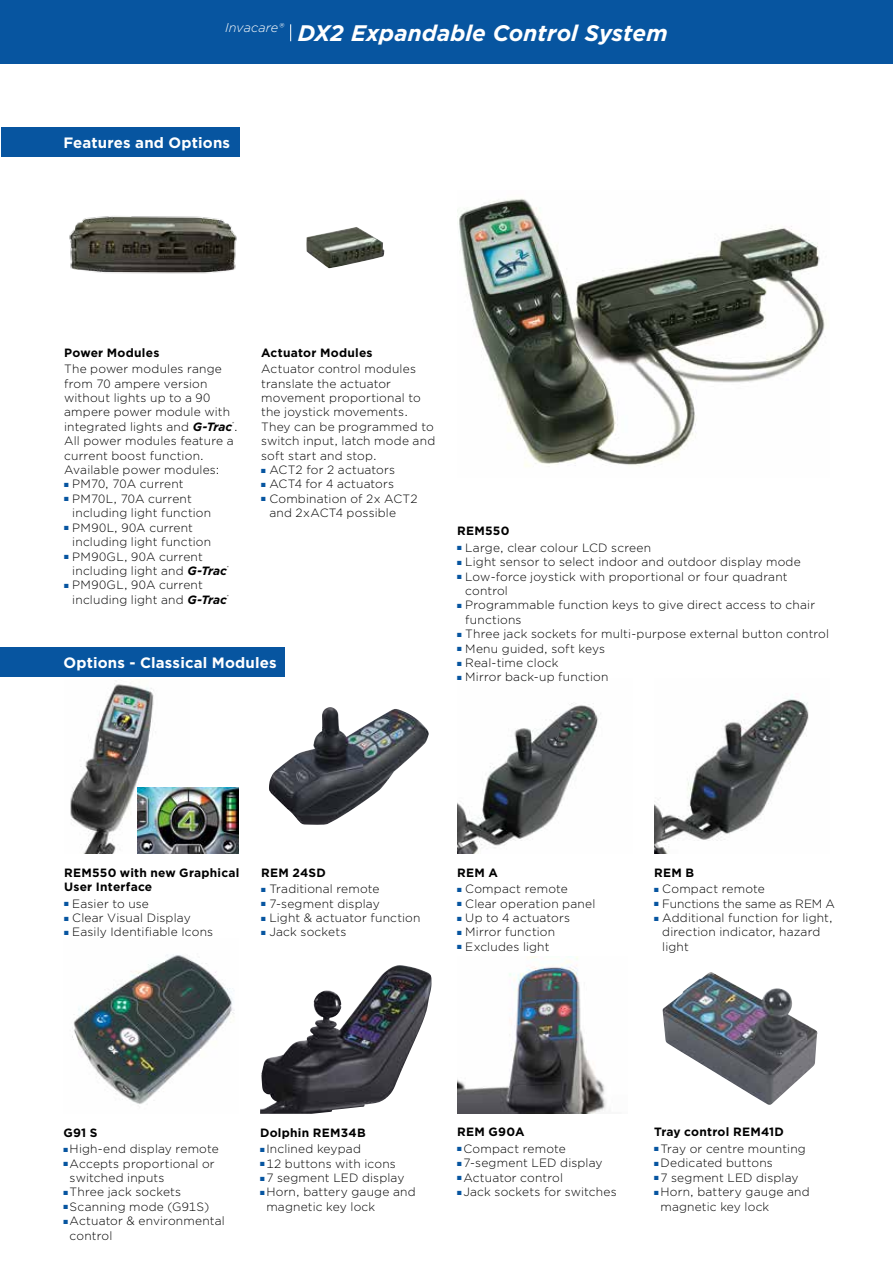
<style>
.page{position:relative;width:893px;height:1263px;background:#fff}
.page>*{position:absolute;margin:0;border:0;box-sizing:border-box;transform-origin:0 0}
.t1{font:italic 700 22.5px "Gotham";color:#fff}
.t2{font:700 15px "Gotham";letter-spacing:.01em;color:#fff}
.t3{font:300 12px/14.4px "Gotham";letter-spacing:.015em;color:#000}
.t4{font:700 12px/14.4px "Gotham";letter-spacing:.02em;color:#000}
.t5{font:300 12px "Gotham";letter-spacing:-.005em;color:#000}
.t6{font:italic 700 4.35px "Gotham";color:#000}
.s1{font-weight:700;font-style:italic}
.s2{color:#0755a0}
</style>
<div class="page">
<img style="left:457px;top:956px;width:149px;height:157px">
<img style="left:457px;top:198px;width:369px;height:269px">
<div style="left:0;top:0;width:893px;height:64px;background:#0755a0"></div>
<img style="left:306px;top:227px;width:78px;height:41px">
<img style="left:69px;top:216px;width:168px;height:58px">
<div style="left:1px;top:128px;width:238px;height:29px;background:#0755a0"></div>
<img style="left:269px;top:707px;width:160px;height:118px">
<img style="left:654px;top:695px;width:155px;height:159px">
<img style="left:457px;top:703px;width:144px;height:151px">
<div style="left:0;top:647px;width:284px;height:30px;background:#0755a0"></div>
<img style="left:72px;top:954px;width:163px;height:150px">
<img style="left:260px;top:965px;width:172px;height:149px">
<img style="left:662px;top:972px;width:155px;height:133px">
<img style="left:70px;top:683px;width:119px;height:171px">
<img style="left:138px;top:787px;width:101px;height:66px">
<svg style="left:290px;top:24px;width:1px;height:17px"></svg>
<h1 class="t1" style="left:225px;top:18px;width:444px"><sup>Invacare®</sup> DX2 Expandable Control System</h1>
<p class="t2" style="left:63px;top:133px;width:168px">Features and Options</p>
<p class="t4" style="left:64px;top:345px;width:97px">Power Modules</p>
<p class="t3" style="left:64px;top:361px;width:175px">The power modules range from 70 ampere version without lights up to a 90 ampere power module with integrated lights and <span class="s1">G-Trac</span> .</p>
<p class="t6" style="left:232px;top:421px;width:3px">®</p>
<p class="t3" style="left:64px;top:433px;width:171px">All power modules feature a current boost function.<br>Available power modules:</p>
<p class="t3" style="left:64px;top:477px;width:121px"><span class="s2">■</span> PM70, 70A current</p>
<p class="t3" style="left:72px;top:491px;width:140px;text-indent:-8px"><span class="s2">■</span> PM70L, 70A current including light function</p>
<p class="t3" style="left:72px;top:520px;width:140px;text-indent:-8px"><span class="s2">■</span> PM90L, 90A current including light function</p>
<p class="t3" style="left:72px;top:549px;width:156px;text-indent:-8px"><span class="s2">■</span> PM90GL, 90A current including light and <span class="s1">G-Trac</span></p>
<p class="t6" style="left:227px;top:565px;width:3px">®</p>
<p class="t3" style="left:72px;top:577px;width:156px;text-indent:-8px"><span class="s2">■</span> PM90GL, 90A current including light and <span class="s1">G-Trac</span></p>
<p class="t6" style="left:227px;top:594px;width:3px">®</p>
<p class="t4" style="left:261px;top:345px;width:113px">Actuator Modules</p>
<p class="t3" style="left:261px;top:361px;width:176px">Actuator control modules translate the actuator movement proportional to the joystick movements.<br>They can be programmed to switch input, latch mode and soft start and stop.</p>
<p class="t3" style="left:261px;top:462px;width:135px"><span class="s2">■</span> ACT2 for 2 actuators</p>
<p class="t3" style="left:261px;top:477px;width:134px"><span class="s2">■</span> ACT4 for 4 actuators</p>
<p class="t3" style="left:269px;top:491px;width:150px;text-indent:-8px"><span class="s2">■</span> Combination of 2x ACT2 and 2xACT4 possible</p>
<p class="t2" style="left:63px;top:652px;width:215px">Options - Classical Modules</p>
<p class="t4" style="left:457px;top:524px;width:54px">REM550</p>
<p class="t3" style="left:457px;top:540px;width:195px"><span class="s2">■</span> Large, clear colour LCD screen</p>
<p class="t3" style="left:457px;top:554px;width:345px"><span class="s2">■</span> Light sensor to select indoor and outdoor display mode</p>
<p class="t3" style="left:465px;top:569px;width:324px;text-indent:-8px"><span class="s2">■</span> Low-force joystick with proportional or four quadrant control</p>
<p class="t3" style="left:465px;top:598px;width:351px;text-indent:-8px"><span class="s2">■</span> Programmable function keys to give direct access to chair functions</p>
<p class="t3" style="left:457px;top:626px;width:373px"><span class="s2">■</span> Three jack sockets for multi-purpose external button control</p>
<p class="t3" style="left:457px;top:641px;width:150px"><span class="s2">■</span> Menu guided, soft keys</p>
<p class="t3" style="left:457px;top:655px;width:103px"><span class="s2">■</span> Real-time clock</p>
<p class="t3" style="left:457px;top:670px;width:153px"><span class="s2">■</span> Mirror back-up function</p>
<p class="t4" style="left:64px;top:865px;width:177px">REM550 with new Graphical<br>User Interface</p>
<p class="t3" style="left:64px;top:896px;width:86px"><span class="s2">■</span> Easier to use</p>
<p class="t3" style="left:64px;top:910px;width:128px"><span class="s2">■</span> Clear Visual Display</p>
<p class="t3" style="left:64px;top:925px;width:151px"><span class="s2">■</span> Easily Identifiable Icons</p>
<p class="t4" style="left:261px;top:865px;width:66px">REM 24SD</p>
<p class="t3" style="left:261px;top:881px;width:120px"><span class="s2">■</span> Traditional remote</p>
<p class="t3" style="left:261px;top:896px;width:120px"><span class="s2">■</span> 7-segment display</p>
<p class="t3" style="left:261px;top:910px;width:161px"><span class="s2">■</span> Light &amp; actuator function</p>
<p class="t3" style="left:261px;top:925px;width:87px"><span class="s2">■</span> Jack sockets</p>
<p class="t4" style="left:457px;top:865px;width:42px">REM A</p>
<p class="t3" style="left:457px;top:881px;width:112px"><span class="s2">■</span> Compact remote</p>
<p class="t3" style="left:457px;top:896px;width:140px"><span class="s2">■</span> Clear operation panel</p>
<p class="t3" style="left:457px;top:910px;width:114px"><span class="s2">■</span> Up to 4 actuators</p>
<p class="t3" style="left:457px;top:925px;width:100px"><span class="s2">■</span> Mirror function</p>
<p class="t3" style="left:457px;top:939px;width:94px"><span class="s2">■</span> Excludes light</p>
<p class="t4" style="left:654px;top:865px;width:42px">REM B</p>
<p class="t3" style="left:654px;top:881px;width:112px"><span class="s2">■</span> Compact remote</p>
<p class="t5" style="left:654px;top:896px;width:182px"><span class="s2">■</span> Functions the same as REM A</p>
<p class="t3" style="left:662px;top:910px;width:172px;text-indent:-8px"><span class="s2">■</span> Additional function for light, direction indicator, hazard light</p>
<p class="t4" style="left:63px;top:1125px;width:36px">G91 S</p>
<p class="t3" style="left:63px;top:1141px;width:157px"><span class="s2">■</span> High-end display remote</p>
<p class="t3" style="left:70px;top:1156px;width:147px;text-indent:-6px"><span class="s2">■</span> Accepts proportional or switched inputs</p>
<p class="t3" style="left:63px;top:1185px;width:119px"><span class="s2">■</span> Three jack sockets</p>
<p class="t3" style="left:63px;top:1199px;width:147px"><span class="s2">■</span> Scanning mode (G91S)</p>
<p class="t3" style="left:70px;top:1213px;width:157px;text-indent:-6px"><span class="s2">■</span> Actuator &amp; environmental control</p>
<p class="t4" style="left:260px;top:1125px;width:107px">Dolphin REM34B</p>
<p class="t3" style="left:260px;top:1141px;width:102px"><span class="s2">■</span> Inclined keypad</p>
<p class="t3" style="left:260px;top:1156px;width:137px"><span class="s2">■</span> 12 buttons with icons</p>
<p class="t3" style="left:260px;top:1170px;width:146px"><span class="s2">■</span> 7 segment LED display</p>
<p class="t3" style="left:266px;top:1185px;width:151px;text-indent:-6px"><span class="s2">■</span> Horn, battery gauge and magnetic key lock</p>
<p class="t4" style="left:457px;top:1125px;width:69px">REM G90A</p>
<p class="t3" style="left:457px;top:1141px;width:110px"><span class="s2">■</span> Compact remote</p>
<p class="t3" style="left:457px;top:1155px;width:147px"><span class="s2">■</span> 7-segment LED display</p>
<p class="t3" style="left:457px;top:1170px;width:107px"><span class="s2">■</span> Actuator control</p>
<p class="t3" style="left:457px;top:1184px;width:161px"><span class="s2">■</span> Jack sockets for switches</p>
<p class="t4" style="left:654px;top:1125px;width:131px">Tray control REM41D</p>
<p class="t3" style="left:654px;top:1141px;width:153px"><span class="s2">■</span> Tray or centre mounting</p>
<p class="t3" style="left:654px;top:1155px;width:120px"><span class="s2">■</span> Dedicated buttons</p>
<p class="t3" style="left:654px;top:1170px;width:146px"><span class="s2">■</span> 7 segment LED display</p>
<p class="t3" style="left:660px;top:1184px;width:151px;text-indent:-6px"><span class="s2">■</span> Horn, battery gauge and magnetic key lock</p>
</div>
